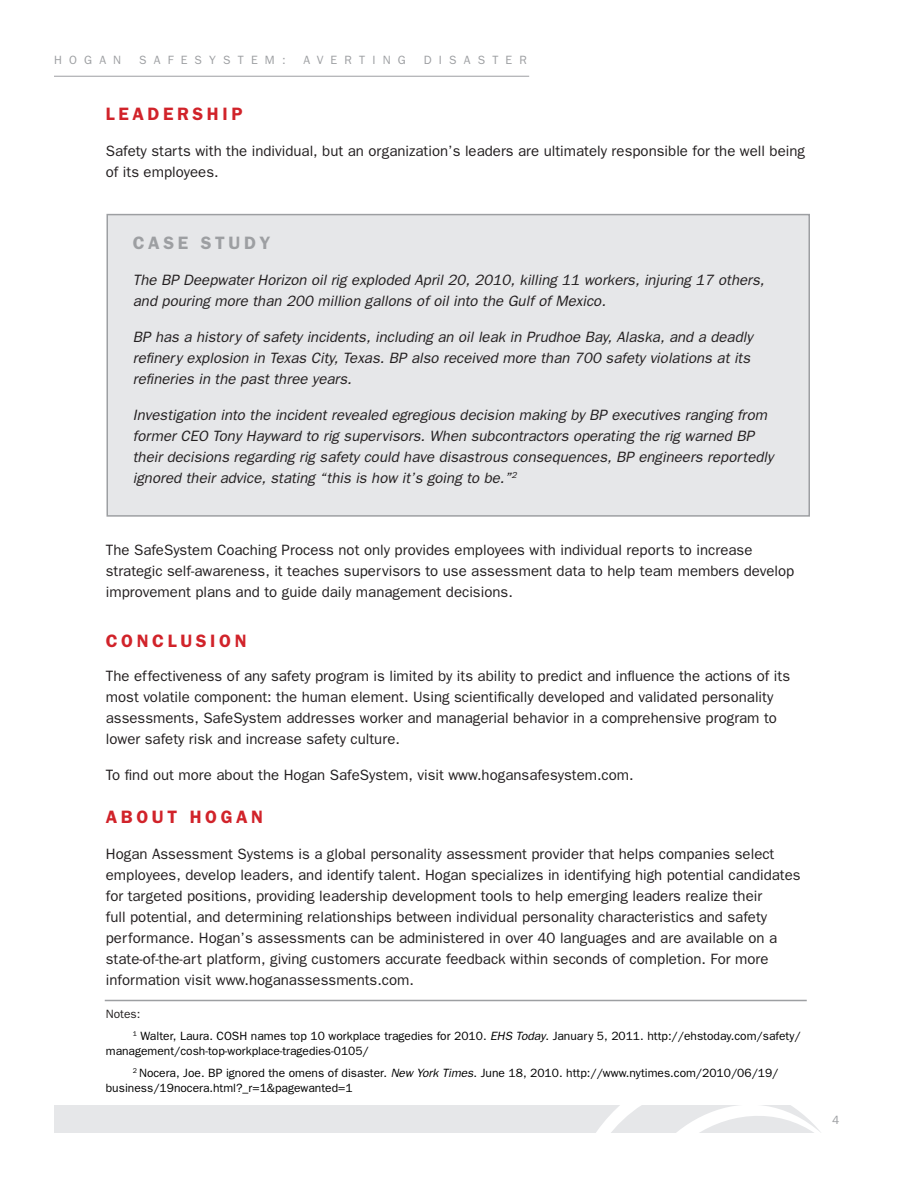
<style>
.page{position:relative;width:918px;height:1188px;background:#fff}
.page>*{position:absolute;margin:0;border:0;box-sizing:border-box;transform-origin:0 0}
.t1{font:600 18px "Franklin Gothic";letter-spacing:.2em;color:#d1232a}
.t2{font:600 18px "Franklin Gothic";letter-spacing:.2em;color:#9d9fa2}
.t3{font:15px/21px "Franklin Gothic";color:#231f20}
.t4{font:italic 15px/21px "Franklin Gothic";color:#231f20}
.t5{font:12px/15px "Franklin Gothic";color:#000}
.t6{font:12px "Franklin Gothic";letter-spacing:.6em;color:#9d9fa2}
.t7{font:12px "Franklin Gothic";color:#231f20}
.s1{font-style:italic}
</style>
<div class="page">
<svg style="left:580px;top:1105px;width:240px;height:27px"></svg>
<div style="left:54px;top:1105px;width:526px;height:27px;background:#e6e7e9"></div>
<hr style="left:54px;top:76px;width:475px;height:1px;background:#9d9fa2">
<div style="left:106px;top:214px;width:704px;height:303px;background:#e6e7e9;border:2px solid #9d9fa2"></div>
<hr style="left:105px;top:1000px;width:702px;height:1px;background:#9d9fa2">
<p class="t6" style="left:54px;top:53px;width:69px">HOGAN</p>
<p class="t6" style="left:139px;top:53px;width:148px">SAFESYSTEM:</p>
<p class="t6" style="left:304px;top:53px;width:104px">AVERTING</p>
<p class="t6" style="left:424px;top:53px;width:105px">DISASTER</p>
<p class="t1" style="left:106px;top:104px;width:138px">LEADERSHIP</p>
<p class="t3" style="left:106px;top:140px;width:701px">Safety starts with the individual, but an organization’s leaders are ultimately responsible for the well being of its employees.</p>
<p class="t2" style="left:133px;top:233px;width:139px">CASE STUDY</p>
<p class="t4" style="left:133px;top:269px;width:633px">The BP Deepwater Horizon oil rig exploded April 20, 2010, killing 11 workers, injuring 17 others, and pouring more than 200 million gallons of oil into the Gulf of Mexico.</p>
<p class="t4" style="left:133px;top:326px;width:621px">BP has a history of safety incidents, including an oil leak in Prudhoe Bay, Alaska, and a deadly refinery explosion in Texas City, Texas. BP also received more than 700 safety violations at its refineries in the past three years.</p>
<p class="t4" style="left:133px;top:404px;width:642px">Investigation into the incident revealed egregious decision making by BP executives ranging from former CEO Tony Hayward to rig supervisors. When subcontractors operating the rig warned BP their decisions regarding rig safety could have disastrous consequences, BP engineers reportedly ignored their advice, stating “this is how it’s going to be.”<sup>2</sup></p>
<p class="t3" style="left:106px;top:539px;width:690px">The SafeSystem Coaching Process not only provides employees with individual reports to increase strategic self-awareness, it teaches supervisors to use assessment data to help team members develop improvement plans and to guide daily management decisions.</p>
<p class="t1" style="left:106px;top:630px;width:142px">CONCLUSION</p>
<p class="t3" style="left:106px;top:665px;width:686px">The effectiveness of any safety program is limited by its ability to predict and influence the actions of its most volatile component: the human element. Using scientifically developed and validated personality assessments, SafeSystem addresses worker and managerial behavior in a comprehensive program to lower safety risk and increase safety culture.</p>
<p class="t3" style="left:106px;top:764px;width:529px">To find out more about the Hogan SafeSystem, visit www.hogansafesystem.com.</p>
<p class="t1" style="left:106px;top:806px;width:159px">ABOUT HOGAN</p>
<p class="t3" style="left:106px;top:843px;width:696px">Hogan Assessment Systems is a global personality assessment provider that helps companies select employees, develop leaders, and identify talent. Hogan specializes in identifying high potential candidates for targeted positions, providing leadership development tools to help emerging leaders realize their<br>full potential, and determining relationships between individual personality characteristics and safety performance. Hogan’s assessments can be administered in over 40 languages and are available on a state-of-the-art platform, giving customers accurate feedback within seconds of completion. For more information visit www.hoganassessments.com.</p>
<p class="t7" style="left:106px;top:1007px;width:36px">Notes:</p>
<p class="t5" style="left:106px;top:1028px;width:696px;text-indent:27px"><sup>1</sup> Walter, Laura. COSH names top 10 workplace tragedies for 2010. <span class="s1">EHS Today</span>. January 5, 2011. http://ehstoday.com/safety/ management/cosh-top-workplace-tragedies-0105/</p>
<p class="t5" style="left:106px;top:1065px;width:674px;text-indent:27px"><sup>2</sup> Nocera, Joe. BP ignored the omens of disaster. <span class="s1">New York Times</span>. June 18, 2010. http://www.nytimes.com/2010/06/19/ business/19nocera.html?_r=1&amp;pagewanted=1</p>
<p class="t6" style="left:832px;top:1113px;width:9px">4</p>
</div>
